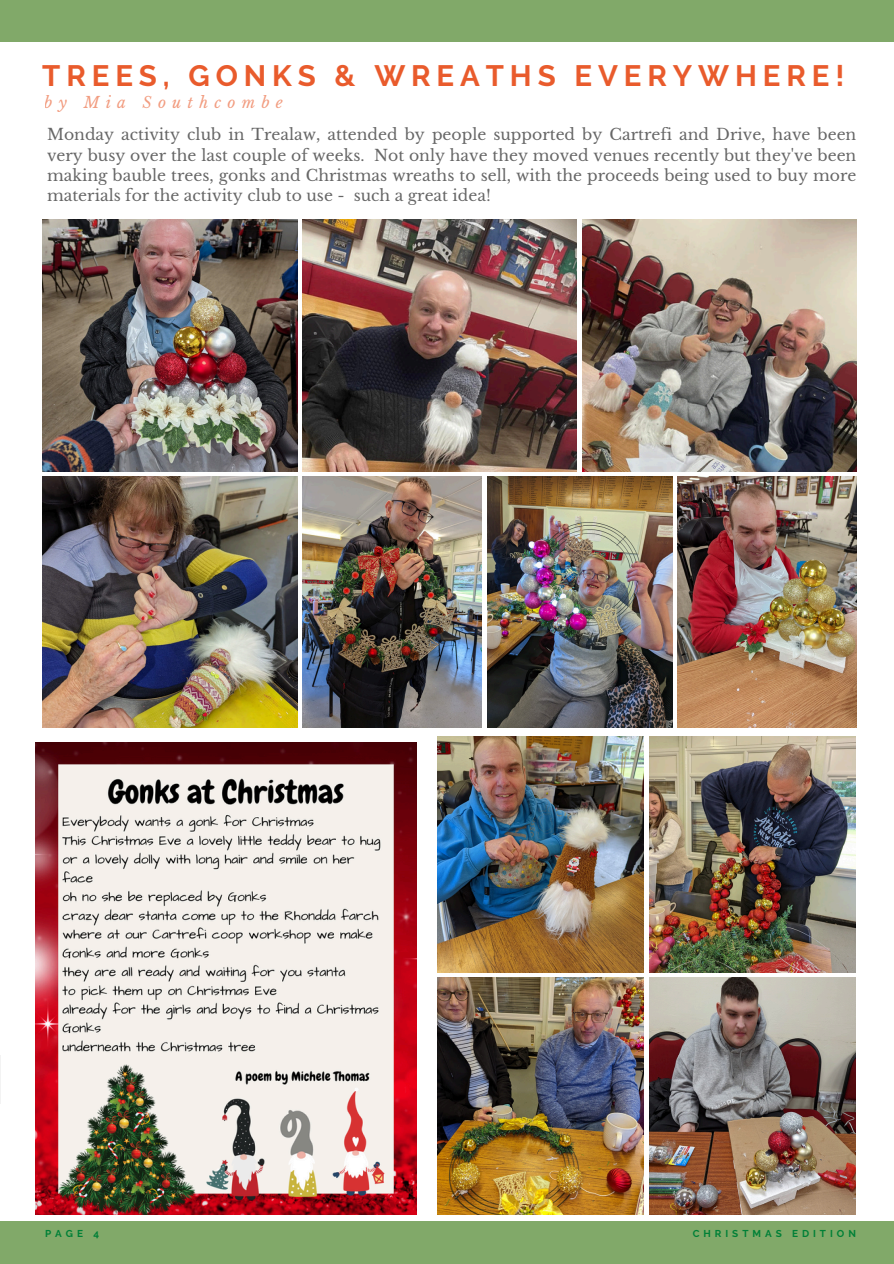
<style>
.page{position:relative;width:894px;height:1264px;background:#fff}
.page>*{position:absolute;margin:0;border:0;box-sizing:border-box;transform-origin:0 0}
.t1{font:700 29.4px "Raleway";letter-spacing:.2em;color:#e95b2c}
.t2{font:15.6px/20.2px "Libre Baskerville";color:#000;text-align:justify}
.t3{font:italic 15.45px "Libre Baskerville";letter-spacing:.4em;color:#e95b2c}
.t4{font:700 9.9px "Raleway";letter-spacing:.4em;color:#008037}
</style>
<div class="page">
<img style="left:437px;top:737px;width:206px;height:235px">
<img style="left:649px;top:737px;width:206px;height:235px">
<img style="left:437px;top:977px;width:206px;height:237px">
<img style="left:649px;top:977px;width:206px;height:237px">
<img style="left:42px;top:219px;width:256px;height:252px">
<img style="left:42px;top:477px;width:256px;height:251px">
<img style="left:303px;top:219px;width:273px;height:252px">
<img style="left:582px;top:219px;width:274px;height:252px">
<img style="left:303px;top:477px;width:178px;height:251px">
<img style="left:487px;top:477px;width:185px;height:251px">
<img style="left:677px;top:477px;width:179px;height:251px">
<hr style="left:0;top:1054px;width:1px;height:49px;background:#000">
<div style="left:0;top:1220px;width:893px;height:43px;background:#81a969"></div>
<div style="left:0;top:0;width:893px;height:42px;background:#81a969"></div>
<img style="left:36px;top:743px;width:380px;height:471px">
<h1 class="t1" style="left:42px;top:59px;width:803px">TREES, GONKS &amp; WREATHS EVERYWHERE!</h1>
<p class="t3" style="left:45px;top:93px;width:239px">by Mia Southcombe</p>
<p class="t2" style="left:47px;top:125px;width:810px">Monday activity club in Trealaw, attended by people supported by Cartrefi and Drive, have been very busy over the last couple of weeks. Not only have they moved venues recently but they've been making bauble trees, gonks and Christmas wreaths to sell, with the proceeds being used to buy more materials for the activity club to use - such a great idea!</p>
<h2 class="t4" style="left:45px;top:1227px;width:55px">PAGE 4</h2>
<h2 class="t4" style="left:692px;top:1227px;width:165px">CHRISTMAS EDITION</h2>
</div>
